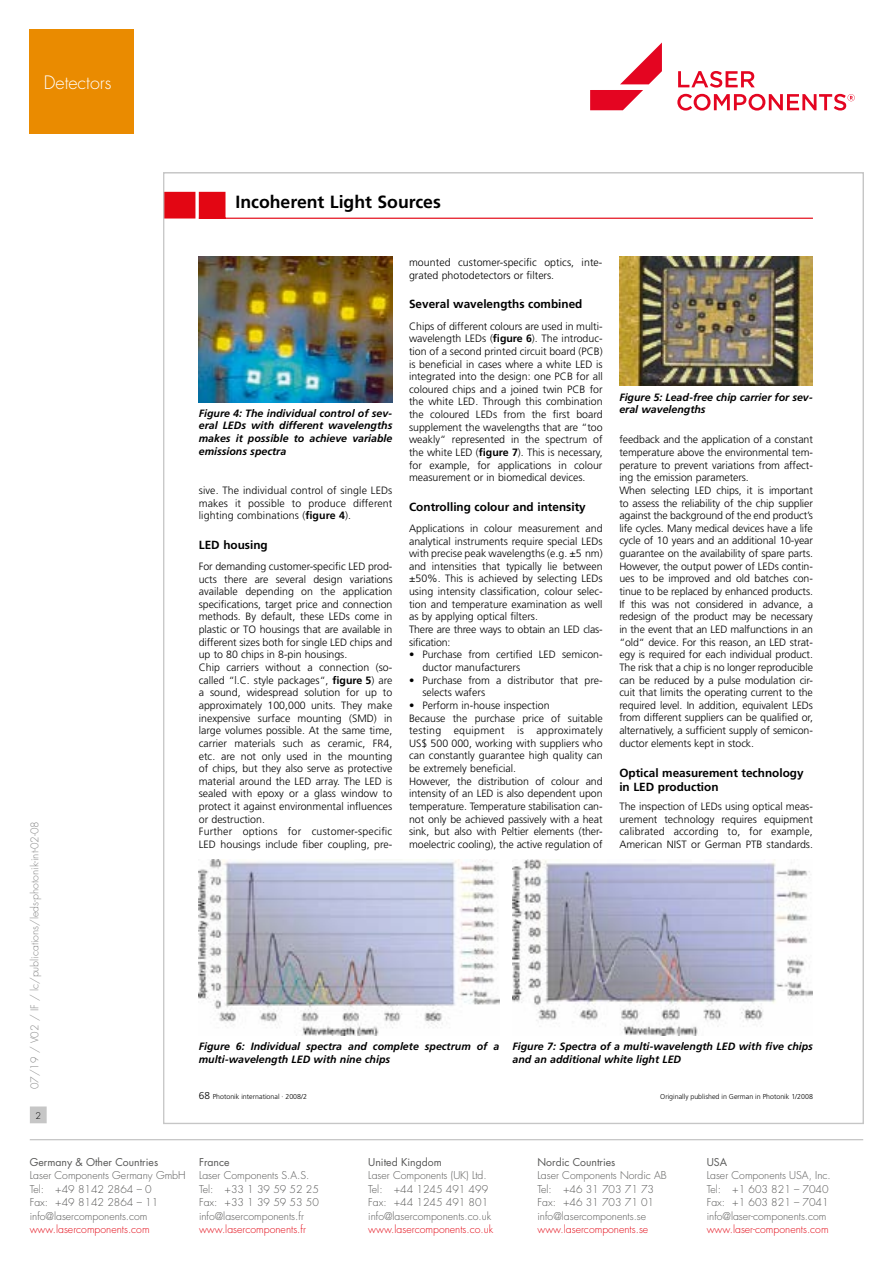
<style>
.page{position:relative;width:893px;height:1263px;background:#fff}
.page>*{position:absolute;margin:0;border:0;box-sizing:border-box;transform-origin:0 0}
.t1{font:300 18px "Futura Std";color:#fff}
.t2{font:700 17.7px "Frutiger LT";color:#000}
.t3{font:700 11.7px/13.8px "Frutiger LT";color:#000}
.t4{font:300 10.65px/12.6px "Frutiger LT";letter-spacing:-.005em;color:#000}
.t5{font:italic 700 10.65px/12.6px "Frutiger LT";color:#000}
.t6{font:300 10.5px/13.5px "Futura Std";color:#575756}
.t7{font:300 10.5px "Futura Std";color:#e30613}
.t8{font:10.5px "Futura Std";color:#575756}
.t9{font:300 10.5px "Futura Std";color:#878787}
.t10{font:300 9px "Futura Std";color:#000}
.t11{font:300 7.05px "Frutiger LT";color:#000}
.s1{font-weight:700}
.s2{font-size:10.05px}
</style>
<div class="page">
<hr style="left:30px;top:1139px;width:833px;height:1px;background:#c6c6c6">
<div style="left:31px;top:1107px;width:15px;height:16px;background:#c6c6c6"></div>
<div style="left:30px;top:1106px;width:17px;height:17px;border:1px solid #c6c6c6"></div>
<svg style="left:677px;top:71px;width:178px;height:40px"></svg>
<svg style="left:590px;top:43px;width:72px;height:67px"></svg>
<svg style="left:165px;top:191px;width:648px;height:28px"></svg>
<img style="left:199px;top:257px;width:193px;height:145px">
<img style="left:619px;top:257px;width:194px;height:129px">
<img style="left:199px;top:860px;width:300px;height:175px">
<img style="left:513px;top:860px;width:300px;height:176px">
<div style="left:30px;top:30px;width:104px;height:104px;background:#ea8b00"></div>
<h1 class="t1" style="left:44px;top:72px;width:69px">Detectors</h1>
<h2 class="t2" style="left:235px;top:195px;width:207px">Incoherent Light Sources</h2>
<p class="t9" style="left:28px;top:1089px;width:270px;rotate:-90deg">07/19 / V02 / IF / lc/publications/leds-photonik-int-02-08</p>
<p class="t10" style="left:35px;top:1110px;width:7px">2</p>
<p class="t5" style="left:199px;top:408px;width:195px;text-align:justify">Figure 4: The individual control of sev&shy;eral LEDs with different wavelengths makes it possible to achieve variable emissions spectra</p>
<p class="t4" style="left:199px;top:485px;width:195px;text-align:justify">sive. The individual control of single LEDs makes it possible to produce different lighting combinations (<span class="s1">figure 4</span>).</p>
<p class="t3" style="left:199px;top:538px;width:71px">LED housing</p>
<p class="t4" style="left:199px;top:561px;width:195px">For demanding customer-specific LED prod&shy;ucts there are several design variations available depending on the application specifications, target price and connection methods. By default, these LEDs come in plastic or TO housings that are available in different sizes both for single LED chips and up to 80 chips in 8-pin housings.<br>Chip carriers without a connection (so&shy;called “l.C. style packages“, <span class="s1">figure 5</span>) are a sound, widespread solution for up to approximately 100,000 units. They make inexpensive surface mounting (SMD) in large volumes possible. At the same time, carrier materials such as ceramic, FR4, etc. are not only used in the mounting of chips, but they also serve as protective material around the LED array. The LED is sealed with epoxy or a glass window to protect it against environmental influences or destruction.<br>Further options for customer-specific LED housings include fiber coupling, pre-</p>
<p class="t4" style="left:409px;top:257px;width:195px">mounted customer-specific optics, inte&shy;grated photodetectors or filters.</p>
<p class="t3" style="left:409px;top:298px;width:175px">Several wavelengths combined</p>
<p class="t4" style="left:409px;top:320px;width:195px;text-align:justify">Chips of different colours are used in multi&shy;wavelength LEDs (<span class="s1">figure 6</span>). The introduc&shy;tion of a second printed circuit board (PCB) is beneficial in cases where a white LED is integrated into the design: one PCB for all coloured chips and a joined twin PCB for the white LED. Through this combination the coloured LEDs from the first board supplement the wavelengths that are “too weakly“ represented in the spectrum of the white LED (<span class="s1">figure 7</span>). This is necessary, for example, for applications in colour measurement or in biomedical devices.</p>
<p class="t3" style="left:409px;top:501px;width:178px">Controlling colour and intensity</p>
<p class="t4" style="left:409px;top:523px;width:195px">Applications in colour measurement and analytical instruments require special LEDs with precise peak wavelengths (e.g. ±5 nm) and intensities that typically lie between ±50%. This is achieved by selecting LEDs using intensity classification, colour selec&shy;tion and temperature examination as well as by applying optical filters.<br>There are three ways to obtain an LED clas&shy;sification:</p>
<p class="t4" style="left:422px;top:649px;width:182px;text-indent:-13px">• Purchase from certified LED semicon&shy;ductor manufacturers</p>
<p class="t4" style="left:422px;top:674px;width:182px;text-indent:-13px">• Purchase from a distributor that pre&shy;selects wafers</p>
<p class="t4" style="left:409px;top:700px;width:195px">• Perform in-house inspection<br>Because the purchase price of suitable testing equipment is approximately US$ 500 000, working with suppliers who can constantly guarantee high quality can be extremely beneficial.<br>However, the distribution of colour and intensity of an LED is also dependent upon temperature. Temperature stabilisation can&shy;not only be achieved passively with a heat sink, but also with Peltier elements (ther&shy;moelectric cooling), the active regulation of</p>
<p class="t5" style="left:619px;top:391px;width:195px">Figure 5: Lead-free chip carrier for sev&shy;eral wavelengths</p>
<p class="t4" style="left:619px;top:434px;width:195px">feedback and the application of a constant temperature above the environmental tem&shy;perature to prevent variations from affect&shy;ing the emission parameters.<br>When selecting LED chips, it is important to assess the reliability of the chip supplier against the background of the end product’s life cycles. Many medical devices have a life cycle of 10 years and an additional 10-year guarantee on the availability of spare parts.<br>However, the output power of LEDs contin&shy;ues to be improved and old batches con&shy;tinue to be replaced by enhanced products.<br>If this was not considered in advance, a redesign of the product may be necessary in the event that an LED malfunctions in an “old“ device. For this reason, an LED strat&shy;egy is required for each individual product.<br>The risk that a chip is no longer reproducible can be reduced by a pulse modulation cir&shy;cuit that limits the operating current to the required level. In addition, equivalent LEDs from different suppliers can be qualified or, alternatively, a sufficient supply of semicon&shy;ductor elements kept in stock.</p>
<p class="t3" style="left:619px;top:767px;width:186px">Optical measurement technology in LED production</p>
<p class="t4" style="left:619px;top:801px;width:195px;text-align:justify">The inspection of LEDs using optical meas&shy;urement technology requires equipment calibrated according to, for example, American NIST or German PTB standards.</p>
<p class="t5" style="left:199px;top:1041px;width:302px">Figure 6: Individual spectra and complete spectrum of a multi-wavelength LED with nine chips</p>
<p class="t5" style="left:513px;top:1041px;width:302px">Figure 7: Spectra of a multi-wavelength LED with five chips and an additional white light LED</p>
<p class="t11" style="left:199px;top:1093px;width:110px"><span class="s2">68</span> Photonik international · 2008/2</p>
<p class="t11" style="left:660px;top:1093px;width:154px">Originally published in German in Photonik 1/2008</p>
<p class="t8" style="left:30px;top:1155px;width:130px">Germany &amp; Other Countries</p>
<p class="t6" style="left:30px;top:1169px;width:157px">Laser Components Germany GmbH<br>Tel: +49 8142 2864 – 0<br>Fax: +49 8142 2864 – 11 info@lasercomponents.com</p>
<p class="t7" style="left:30px;top:1223px;width:121px">www.lasercomponents.com</p>
<p class="t8" style="left:199px;top:1155px;width:32px">France</p>
<p class="t6" style="left:199px;top:1169px;width:121px">Laser Components S.A.S.<br>Tel: +33 1 39 59 52 25<br>Fax: +33 1 39 59 53 50 info@lasercomponents.fr</p>
<p class="t7" style="left:199px;top:1223px;width:108px">www.lasercomponents.fr</p>
<p class="t8" style="left:368px;top:1155px;width:75px">United Kingdom</p>
<p class="t6" style="left:368px;top:1169px;width:124px">Laser Components (UK) Ltd.<br>Tel: +44 1245 491 499<br>Fax: +44 1245 491 801 info@lasercomponents.co.uk</p>
<p class="t7" style="left:368px;top:1223px;width:126px">www.lasercomponents.co.uk</p>
<p class="t8" style="left:537px;top:1155px;width:79px">Nordic Countries</p>
<p class="t6" style="left:537px;top:1169px;width:131px">Laser Components Nordic AB<br>Tel: +46 31 703 71 73<br>Fax: +46 31 703 71 01 info@lasercomponents.se</p>
<p class="t7" style="left:537px;top:1223px;width:112px">www.lasercomponents.se</p>
<p class="t8" style="left:707px;top:1155px;width:22px">USA</p>
<p class="t6" style="left:707px;top:1169px;width:126px">Laser Components USA, Inc.<br>Tel: +1 603 821 – 7040<br>Fax: +1 603 821 – 7041 info@laser-components.com</p>
<p class="t7" style="left:707px;top:1223px;width:123px">www.laser-components.com</p>
</div>
